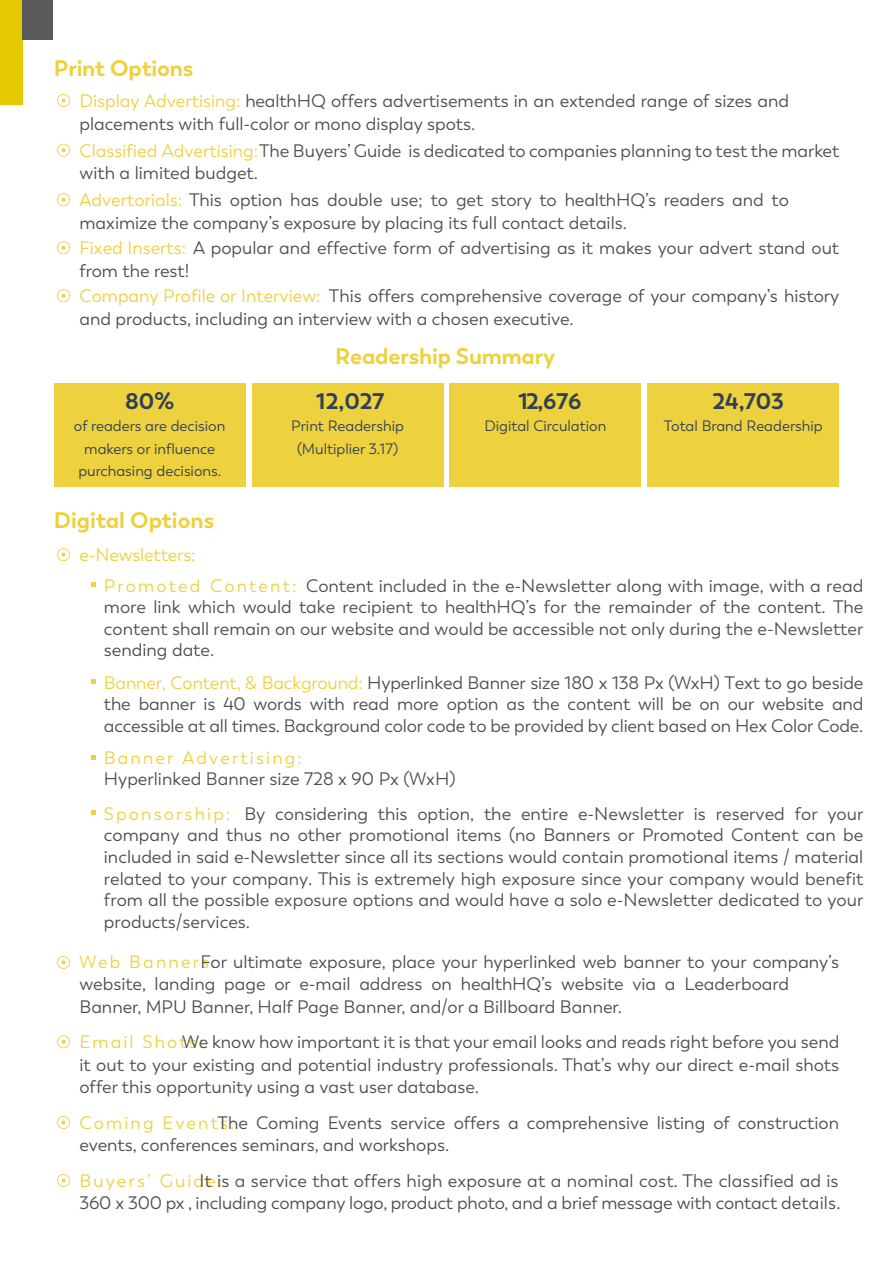
<style>
.page{position:relative;width:893px;height:1263px;background:#fff}
.page>*{position:absolute;margin:0;border:0;box-sizing:border-box;transform-origin:0 0}
.t1{font:700 22.5px "Trenda";letter-spacing:-.01em;color:#edd13e}
.t2{font:700 22.5px "Trenda";color:#304053}
.t3{font:18px/22.5px "Trenda";color:#4d4d4f}
.t4{font:18px "Trenda";letter-spacing:.115em;color:#edd13e}
.t5{font:18px "Trenda";letter-spacing:-.01em;color:#edd13e}
.t6{font:15px/22.5px "Trenda";color:#304053;text-align:center}
.s1{color:#edd13e}
</style>
<div class="page">
<div style="left:0;top:0;width:23px;height:105px;background:#e7c900"></div>
<div style="left:22px;top:0;width:30px;height:39px;background:#58595b"></div>
<div style="left:54px;top:383px;width:191px;height:104px;background:#edd13e"></div>
<div style="left:252px;top:383px;width:191px;height:104px;background:#edd13e"></div>
<div style="left:450px;top:383px;width:191px;height:104px;background:#edd13e"></div>
<div style="left:648px;top:383px;width:191px;height:104px;background:#edd13e"></div>
<svg style="left:57px;top:94px;width:13px;height:13px"></svg>
<svg style="left:57px;top:144px;width:13px;height:13px"></svg>
<svg style="left:57px;top:193px;width:13px;height:13px"></svg>
<svg style="left:57px;top:241px;width:13px;height:13px"></svg>
<svg style="left:57px;top:289px;width:13px;height:13px"></svg>
<svg style="left:57px;top:548px;width:13px;height:13px"></svg>
<svg style="left:57px;top:956px;width:13px;height:13px"></svg>
<svg style="left:57px;top:1035px;width:13px;height:13px"></svg>
<svg style="left:57px;top:1116px;width:13px;height:13px"></svg>
<svg style="left:57px;top:1174px;width:13px;height:13px"></svg>
<svg style="left:91px;top:582px;width:4px;height:5px"></svg>
<svg style="left:91px;top:679px;width:4px;height:5px"></svg>
<svg style="left:91px;top:755px;width:4px;height:4px"></svg>
<svg style="left:91px;top:810px;width:4px;height:4px"></svg>
<p class="t1" style="left:54px;top:54px;width:141px">Print Options</p>
<p class="t3" style="left:79px;top:90px;width:711px"><span class="s1">Display Advertising:</span> healthHQ offers advertisements in an extended range of sizes and placements with full-color or mono display spots.</p>
<p class="t3" style="left:79px;top:139px;width:761px"><span class="s1">Classified Advertising:</span> The Buyers’ Guide is dedicated to companies planning to test the market with a limited budget.</p>
<p class="t3" style="left:79px;top:189px;width:711px"><span class="s1">Advertorials:</span> This option has double use; to get story to healthHQ’s readers and to maximize the company’s exposure by placing its full contact details.</p>
<p class="t3" style="left:79px;top:237px;width:761px"><span class="s1">Fixed Inserts:</span> A popular and effective form of advertising as it makes your advert stand out from the rest!</p>
<p class="t3" style="left:79px;top:285px;width:761px"><span class="s1">Company Profile or Interview:</span> This offers comprehensive coverage of your company’s history and products, including an interview with a chosen executive.</p>
<p class="t2" style="left:125px;top:387px;width:51px">80%</p>
<p class="t6" style="left:74px;top:415px;width:153px">of readers are decision makers or influence purchasing decisions.</p>
<p class="t1" style="left:54px;top:506px;width:162px">Digital Options</p>
<p class="t5" style="left:79px;top:544px;width:118px">e-Newsletters:</p>
<p class="t1" style="left:335px;top:342px;width:221px">Readership Summary</p>
<p class="t2" style="left:316px;top:387px;width:70px">12,027</p>
<p class="t2" style="left:518px;top:387px;width:65px">12,676</p>
<p class="t2" style="left:712px;top:387px;width:73px">24,703</p>
<p class="t6" style="left:291px;top:415px;width:114px">Print Readership (Multiplier 3.17)</p>
<p class="t6" style="left:484px;top:415px;width:123px">Digital Circulation</p>
<p class="t6" style="left:664px;top:415px;width:160px">Total Brand Readership</p>
<p class="t3" style="left:104px;top:575px;width:761px;line-height:21.6px;text-align:justify"><span class="s1">Promoted Content:</span> Content included in the e-Newsletter along with image, with a read more link which would take recipient to healthHQ’s for the remainder of the content. The content shall remain on our website and would be accessible not only during the e-Newsletter sending date.</p>
<p class="t3" style="left:104px;top:672px;width:761px;line-height:21.6px;text-align:justify"><span class="s1">Banner, Content, &amp; Background:</span> Hyperlinked Banner size 180 x 138 Px (WxH) Text to go beside the banner is 40 words with read more option as the content will be on our website and accessible at all times. Background color code to be provided by client based on Hex Color Code.</p>
<p class="t4" style="left:104px;top:747px;width:200px">Banner Advertising:</p>
<p class="t3" style="left:104px;top:762px;width:761px;line-height:34.3px">Hyperlinked Banner size 728 x 90 Px (WxH)<br><span class="s1">Sponsorship:</span> By considering this option, the entire e-Newsletter is reserved for your</p>
<p class="t3" style="left:104px;top:824px;width:761px;line-height:21.6px;text-align:justify">company and thus no other promotional items (no Banners or Promoted Content can be included in said e-Newsletter since all its sections would contain promotional items / material related to your company. This is extremely high exposure since your company would benefit from all the possible exposure options and would have a solo e-Newsletter dedicated to your products/services.</p>
<p class="t3" style="left:79px;top:951px;width:761px;text-indent:121px">For ultimate exposure, place your hyperlinked web banner to your company’s website, landing page or e-mail address on healthHQ’s website via a Leaderboard<br>Banner, MPU Banner, Half Page Banner, and/or a Billboard Banner.</p>
<p class="t4" style="left:79px;top:1031px;width:125px">Email Shots:</p>
<p class="t4" style="left:79px;top:951px;width:138px">Web Banners:</p>
<p class="t3" style="left:79px;top:1031px;width:761px;text-align:justify;text-indent:103px">We know how important it is that your email looks and reads right before you send it out to your existing and potential industry professionals. That’s why our direct e-mail shots offer this opportunity using a vast user database.</p>
<p class="t4" style="left:79px;top:1112px;width:157px">Coming Events:</p>
<p class="t3" style="left:79px;top:1112px;width:761px;text-indent:138px">The Coming Events service offers a comprehensive listing of construction events, conferences seminars, and workshops.</p>
<p class="t4" style="left:79px;top:1170px;width:144px">Buyers’ Guide:</p>
<p class="t3" style="left:79px;top:1170px;width:763px;text-align:right">It is a service that offers high exposure at a nominal cost. The classified ad is<br>360 x 300 px , including company logo, product photo, and a brief message with contact details.</p>
</div>
